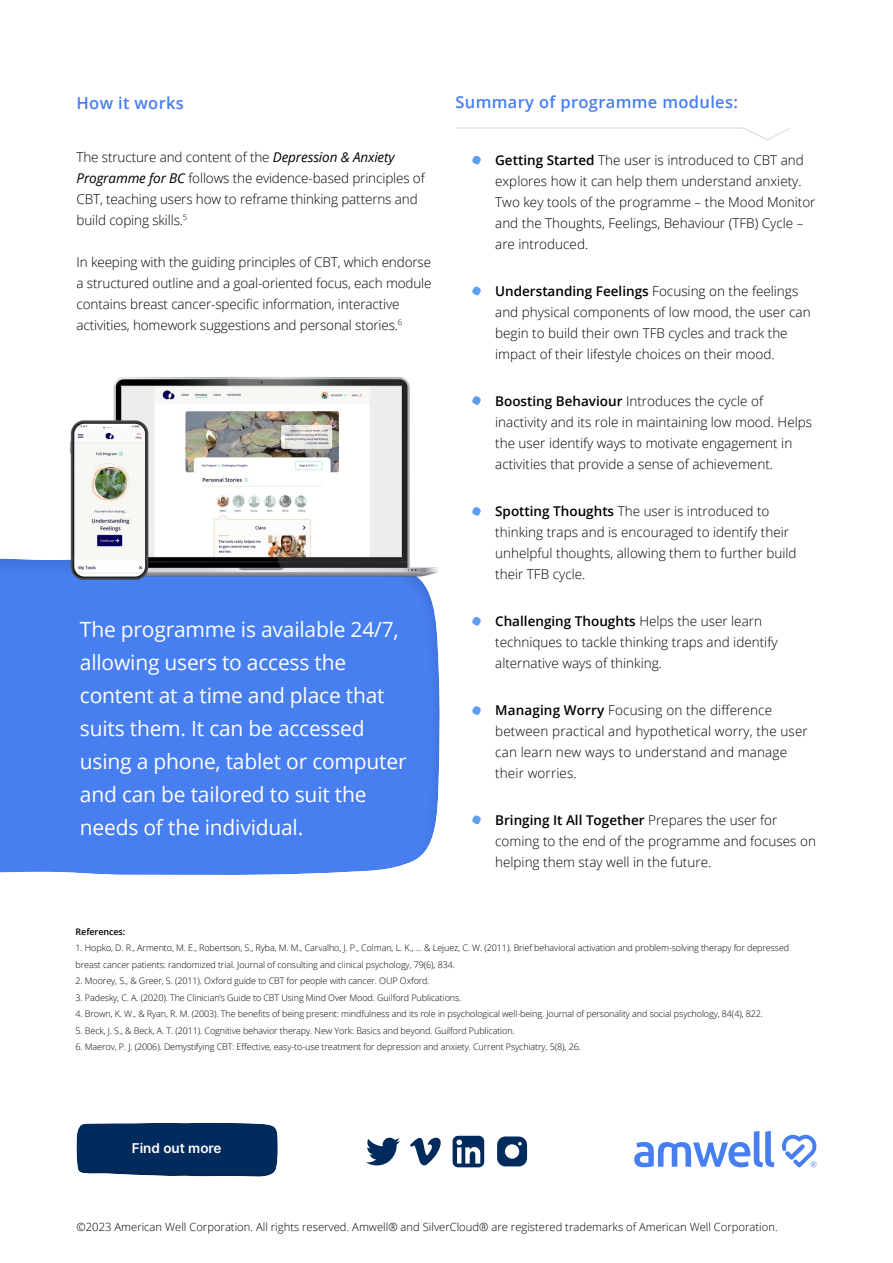
<style>
.page{position:relative;width:893px;height:1263px;background:#fff}
.page>*{position:absolute;margin:0;border:0;box-sizing:border-box;transform-origin:0 0}
.t1{font:21px/33px "Open Sans";letter-spacing:-.01em;color:#fff}
.t2{font:600 16.5px "Open Sans";letter-spacing:.02em;color:#477ef0}
.t3{font:300 13.5px/21px "Open Sans";color:#000}
.t4{font:600 13.5px "Inter";color:#fff}
.t5{font:300 11.25px "Open Sans";color:#000}
.t6{font:300 9px/16.5px "Open Sans";letter-spacing:-.01em;color:#000}
.t7{font:600 9px "Open Sans";letter-spacing:-.01em;color:#000}
.s1{font-weight:400;font-style:italic}
.s2{font-weight:600}
</style>
<div class="page">
<svg style="left:634px;top:1131px;width:140px;height:36px"></svg>
<svg style="left:782px;top:1134px;width:35px;height:33px"></svg>
<svg style="left:472px;top:156px;width:9px;height:9px"></svg>
<svg style="left:472px;top:286px;width:9px;height:9px"></svg>
<svg style="left:472px;top:396px;width:9px;height:9px"></svg>
<svg style="left:472px;top:507px;width:9px;height:9px"></svg>
<svg style="left:472px;top:706px;width:9px;height:9px"></svg>
<svg style="left:472px;top:617px;width:9px;height:9px"></svg>
<svg style="left:472px;top:815px;width:9px;height:9px"></svg>
<svg style="left:456px;top:128px;width:335px;height:12px"></svg>
<div style="left:0;top:558px;width:440px;height:317px;background:#477ef0"></div>
<svg style="left:76px;top:1122px;width:202px;height:55px"></svg>
<img style="left:54px;top:377px;width:386px;height:223px">
<svg style="left:366px;top:1138px;width:34px;height:27px"></svg>
<svg style="left:410px;top:1137px;width:31px;height:29px"></svg>
<svg style="left:453px;top:1136px;width:31px;height:31px"></svg>
<svg style="left:497px;top:1136px;width:30px;height:30px"></svg>
<p class="t2" style="left:77px;top:92px;width:109px">How it works</p>
<p class="t3" style="left:77px;top:146px;width:350px">The structure and content of the <span class="s1">Depression &amp; Anxiety Programme for BC</span> follows the evidence-based principles of CBT, teaching users how to reframe thinking patterns and build coping skills.<sup>5</sup></p>
<p class="t3" style="left:77px;top:251px;width:357px">In keeping with the guiding principles of CBT, which endorse a structured outline and a goal-oriented focus, each module contains breast cancer-specific information, interactive activities, homework suggestions and personal stories.<sup>6</sup></p>
<h1 class="t1" style="left:80px;top:613px;width:328px">The programme is available 24/7, allowing users to access the content at a time and place that suits them. It can be accessed using a phone, tablet or computer and can be tailored to suit the needs of the individual.</h1>
<p class="t2" style="left:455px;top:91px;width:284px">Summary of programme modules:</p>
<p class="t3" style="left:495px;top:149px;width:322px"><span class="s2">Getting Started</span> The user is introduced to CBT and explores how it can help them understand anxiety.<br>Two key tools of the programme – the Mood Monitor and the Thoughts, Feelings, Behaviour (TFB) Cycle – are introduced.</p>
<p class="t3" style="left:495px;top:280px;width:317px"><span class="s2">Understanding Feelings</span> Focusing on the feelings and physical components of low mood, the user can begin to build their own TFB cycles and track the impact of their lifestyle choices on their mood.</p>
<p class="t3" style="left:495px;top:390px;width:318px"><span class="s2">Boosting Behaviour</span> Introduces the cycle of inactivity and its role in maintaining low mood. Helps the user identify ways to motivate engagement in activities that provide a sense of achievement.</p>
<p class="t3" style="left:495px;top:500px;width:303px"><span class="s2">Spotting Thoughts</span> The user is introduced to thinking traps and is encouraged to identify their unhelpful thoughts, allowing them to further build their TFB cycle.</p>
<p class="t3" style="left:495px;top:610px;width:284px"><span class="s2">Challenging Thoughts</span> Helps the user learn techniques to tackle thinking traps and identify alternative ways of thinking.</p>
<p class="t3" style="left:495px;top:699px;width:314px"><span class="s2">Managing Worry</span> Focusing on the difference between practical and hypothetical worry, the user can learn new ways to understand and manage their worries.</p>
<p class="t3" style="left:495px;top:809px;width:322px"><span class="s2">Bringing It All Together</span> Prepares the user for coming to the end of the programme and focuses on helping them stay well in the future.</p>
<p class="t7" style="left:76px;top:925px;width:51px">References:</p>
<p class="t6" style="left:76px;top:939px;width:715px">1. Hopko, D. R., Armento, M. E., Robertson, S., Ryba, M. M., Carvalho, J. P., Colman, L. K., ... &amp; Lejuez, C. W. (2011). Brief behavioral activation and problem-solving therapy for depressed breast cancer patients: randomized trial. Journal of consulting and clinical psychology, 79(6), 834.</p>
<p class="t6" style="left:76px;top:972px;width:356px">2. Moorey, S., &amp; Greer, S. (2011). Oxford guide to CBT for people with cancer. OUP Oxford.</p>
<p class="t6" style="left:76px;top:989px;width:387px">3. Padesky, C. A. (2020). The Clinician’s Guide to CBT Using Mind Over Mood. Guilford Publications.</p>
<p class="t6" style="left:76px;top:1005px;width:689px">4. Brown, K. W., &amp; Ryan, R. M. (2003). The benefits of being present: mindfulness and its role in psychological well-being. Journal of personality and social psychology, 84(4), 822.</p>
<p class="t6" style="left:76px;top:1022px;width:441px">5. Beck, J. S., &amp; Beck, A. T. (2011). Cognitive behavior therapy. New York: Basics and beyond. Guilford Publication.</p>
<p class="t6" style="left:76px;top:1038px;width:507px">6. Maerov, P. J. (2006). Demystifying CBT: Effective, easy-to-use treatment for depression and anxiety. Current Psychiatry, 5(8), 26.</p>
<p class="t4" style="left:132px;top:1138px;width:91px">Find out more</p>
<p class="t5" style="left:77px;top:1219px;width:703px">©2023 American Well Corporation. All rights reserved. Amwell® and SilverCloud® are registered trademarks of American Well Corporation.</p>
</div>
